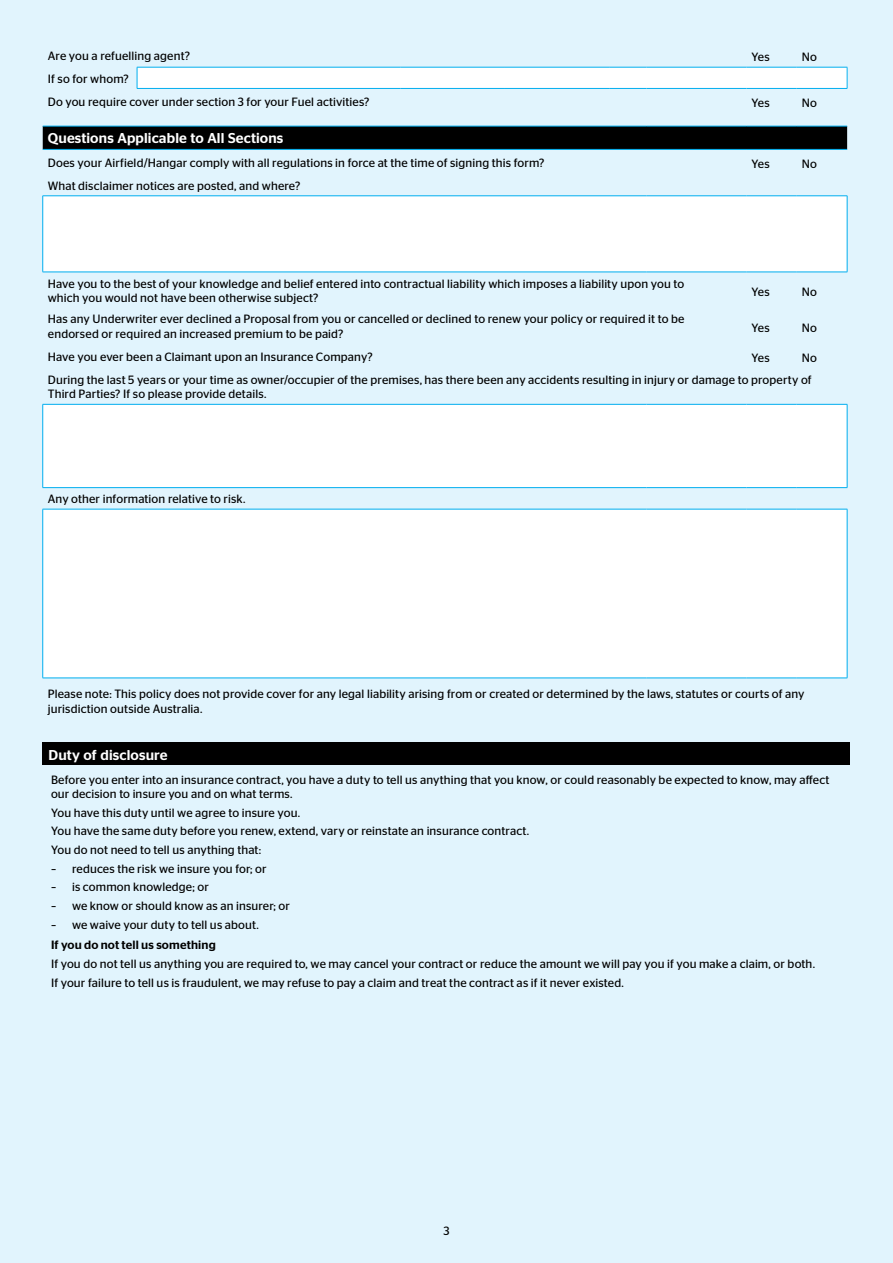
<style>
.page{position:relative;width:893px;height:1263px;background:#e1f4fd}
.page>*{position:absolute;margin:0;border:0;box-sizing:border-box;transform-origin:0 0}
.t1{font:500 14.25px "Stag Sans";letter-spacing:.01em;color:#fff}
.t2{font:12px/14.4px "Stag Sans";letter-spacing:.01em;color:#000}
.t3{font:500 12px "Stag Sans";letter-spacing:.015em;color:#000}
</style>
<div class="page">
<div style="left:137px;top:67px;width:710px;height:21px;background:#fff"></div>
<hr style="left:137px;top:67px;width:264px;height:1px;background:#00aeef">
<svg style="left:137px;top:67px;width:1px;height:21px"></svg>
<hr style="left:401px;top:67px;width:104px;height:1px;background:#00aeef">
<hr style="left:505px;top:67px;width:104px;height:1px;background:#00aeef">
<hr style="left:609px;top:67px;width:37px;height:1px;background:#00aeef">
<hr style="left:646px;top:67px;width:100px;height:1px;background:#00aeef">
<hr style="left:746px;top:67px;width:51px;height:1px;background:#00aeef">
<hr style="left:797px;top:67px;width:50px;height:1px;background:#00aeef">
<svg style="left:847px;top:67px;width:1px;height:21px"></svg>
<hr style="left:137px;top:88px;width:264px;height:1px;background:#00aeef">
<hr style="left:401px;top:88px;width:104px;height:1px;background:#00aeef">
<hr style="left:505px;top:88px;width:104px;height:1px;background:#00aeef">
<hr style="left:609px;top:88px;width:37px;height:1px;background:#00aeef">
<hr style="left:646px;top:88px;width:100px;height:1px;background:#00aeef">
<hr style="left:746px;top:88px;width:51px;height:1px;background:#00aeef">
<hr style="left:797px;top:88px;width:50px;height:1px;background:#00aeef">
<div style="left:43px;top:127px;width:804px;height:22px;background:#000"></div>
<svg style="left:43px;top:197px;width:804px;height:481px;fill:#fff"></svg>
<hr style="left:43px;top:196px;width:603px;height:1px;background:#00aeef">
<hr style="left:42px;top:196px;width:1px;height:76px;background:#00aeef">
<hr style="left:646px;top:196px;width:100px;height:1px;background:#00aeef">
<hr style="left:746px;top:196px;width:51px;height:1px;background:#00aeef">
<hr style="left:797px;top:196px;width:50px;height:1px;background:#00aeef">
<hr style="left:847px;top:196px;width:1px;height:76px;background:#00aeef">
<hr style="left:43px;top:272px;width:603px;height:1px;background:#00aeef">
<hr style="left:646px;top:272px;width:100px;height:1px;background:#00aeef">
<hr style="left:746px;top:272px;width:51px;height:1px;background:#00aeef">
<hr style="left:797px;top:272px;width:50px;height:1px;background:#00aeef">
<hr style="left:43px;top:404px;width:603px;height:1px;background:#00aeef">
<hr style="left:42px;top:405px;width:1px;height:82px;background:#00aeef">
<hr style="left:646px;top:404px;width:100px;height:1px;background:#00aeef">
<hr style="left:746px;top:404px;width:51px;height:1px;background:#00aeef">
<hr style="left:797px;top:404px;width:50px;height:1px;background:#00aeef">
<hr style="left:847px;top:405px;width:1px;height:82px;background:#00aeef">
<hr style="left:43px;top:487px;width:603px;height:1px;background:#00aeef">
<hr style="left:646px;top:487px;width:100px;height:1px;background:#00aeef">
<hr style="left:746px;top:487px;width:51px;height:1px;background:#00aeef">
<hr style="left:797px;top:487px;width:50px;height:1px;background:#00aeef">
<hr style="left:43px;top:509px;width:603px;height:1px;background:#00aeef">
<hr style="left:42px;top:509px;width:1px;height:169px;background:#00aeef">
<hr style="left:646px;top:509px;width:100px;height:1px;background:#00aeef">
<hr style="left:746px;top:509px;width:51px;height:1px;background:#00aeef">
<hr style="left:797px;top:509px;width:50px;height:1px;background:#00aeef">
<hr style="left:847px;top:509px;width:1px;height:169px;background:#00aeef">
<hr style="left:43px;top:678px;width:603px;height:1px;background:#00aeef">
<hr style="left:646px;top:678px;width:100px;height:1px;background:#00aeef">
<hr style="left:746px;top:678px;width:51px;height:1px;background:#00aeef">
<hr style="left:797px;top:678px;width:50px;height:1px;background:#00aeef">
<hr style="left:43px;top:126px;width:603px;height:1px;background:#00aeef">
<hr style="left:646px;top:126px;width:100px;height:1px;background:#00aeef">
<hr style="left:43px;top:149px;width:603px;height:1px;background:#00aeef">
<hr style="left:646px;top:149px;width:100px;height:1px;background:#00aeef">
<hr style="left:746px;top:126px;width:51px;height:1px;background:#00aeef">
<hr style="left:797px;top:126px;width:50px;height:1px;background:#00aeef">
<hr style="left:746px;top:149px;width:51px;height:1px;background:#00aeef">
<hr style="left:797px;top:149px;width:50px;height:1px;background:#00aeef">
<div style="left:43px;top:742px;width:807px;height:23px;background:#000"></div>
<p class="t2" style="left:48px;top:48px;width:144px">Are you a refuelling agent?</p>
<p class="t2" style="left:751px;top:50px;width:20px">Yes</p>
<p class="t2" style="left:802px;top:50px;width:17px">No</p>
<p class="t2" style="left:48px;top:67px;width:323px;line-height:23px">If so for whom?<br>Do you require cover under section 3 for your Fuel activities?</p>
<p class="t2" style="left:751px;top:96px;width:20px">Yes</p>
<p class="t2" style="left:802px;top:96px;width:17px">No</p>
<p class="t1" style="left:48px;top:130px;width:237px">Questions Applicable to All Sections</p>
<p class="t2" style="left:48px;top:155px;width:498px">Does your Airfield/Hangar comply with all regulations in force at the time of signing this form?</p>
<p class="t2" style="left:751px;top:157px;width:20px">Yes</p>
<p class="t2" style="left:802px;top:157px;width:17px">No</p>
<p class="t2" style="left:48px;top:178px;width:254px">What disclaimer notices are posted, and where?</p>
<p class="t2" style="left:48px;top:276px;width:638px">Have you to the best of your knowledge and belief entered into contractual liability which imposes a liability upon you to which you would not have been otherwise subject?</p>
<p class="t2" style="left:751px;top:285px;width:20px">Yes</p>
<p class="t2" style="left:802px;top:285px;width:17px">No</p>
<p class="t2" style="left:48px;top:312px;width:638px">Has any Underwriter ever declined a Proposal from you or cancelled or declined to renew your policy or required it to be endorsed or required an increased premium to be paid?</p>
<p class="t2" style="left:751px;top:321px;width:20px">Yes</p>
<p class="t2" style="left:802px;top:321px;width:17px">No</p>
<p class="t2" style="left:48px;top:349px;width:326px">Have you ever been a Claimant upon an Insurance Company?</p>
<p class="t2" style="left:751px;top:351px;width:20px">Yes</p>
<p class="t2" style="left:48px;top:347px;width:771px;line-height:21.5px;text-indent:754px">No<br>During the last 5 years or your time as owner/occupier of the premises, has there been any accidents resulting in injury or damage to property of</p>
<p class="t2" style="left:48px;top:387px;width:220px">Third Parties? If so please provide details.</p>
<p class="t2" style="left:48px;top:492px;width:199px">Any other information relative to risk.</p>
<p class="t2" style="left:48px;top:687px;width:758px">Please note: This policy does not provide cover for any legal liability arising from or created or determined by the laws, statutes or courts of any jurisdiction outside Australia.</p>
<p class="t1" style="left:49px;top:746px;width:121px">Duty of disclosure</p>
<p class="t2" style="left:51px;top:772px;width:780px">Before you enter into an insurance contract, you have a duty to tell us anything that you know, or could reasonably be expected to know, may affect our decision to insure you and on what terms.</p>
<p class="t2" style="left:51px;top:803px;width:480px;line-height:18.6px">You have this duty until we agree to insure you.<br>You have the same duty before you renew, extend, vary or reinstate an insurance contract.<br>You do not need to tell us anything that:</p>
<p class="t2" style="left:51px;top:861px;width:217px">– reduces the risk we insure you for; or</p>
<p class="t2" style="left:51px;top:880px;width:159px">– is common knowledge; or</p>
<p class="t2" style="left:51px;top:898px;width:240px">– we know or should know as an insurer; or</p>
<p class="t2" style="left:51px;top:917px;width:209px">– we waive your duty to tell us about.</p>
<p class="t3" style="left:51px;top:938px;width:166px">If you do not tell us something</p>
<p class="t2" style="left:51px;top:954px;width:765px;line-height:18.6px">If you do not tell us anything you are required to, we may cancel your contract or reduce the amount we will pay you if you make a claim, or both.<br>If your failure to tell us is fraudulent, we may refuse to pay a claim and treat the contract as if it never existed.</p>
<p class="t2" style="left:443px;top:1223px;width:8px">3</p>
</div>
